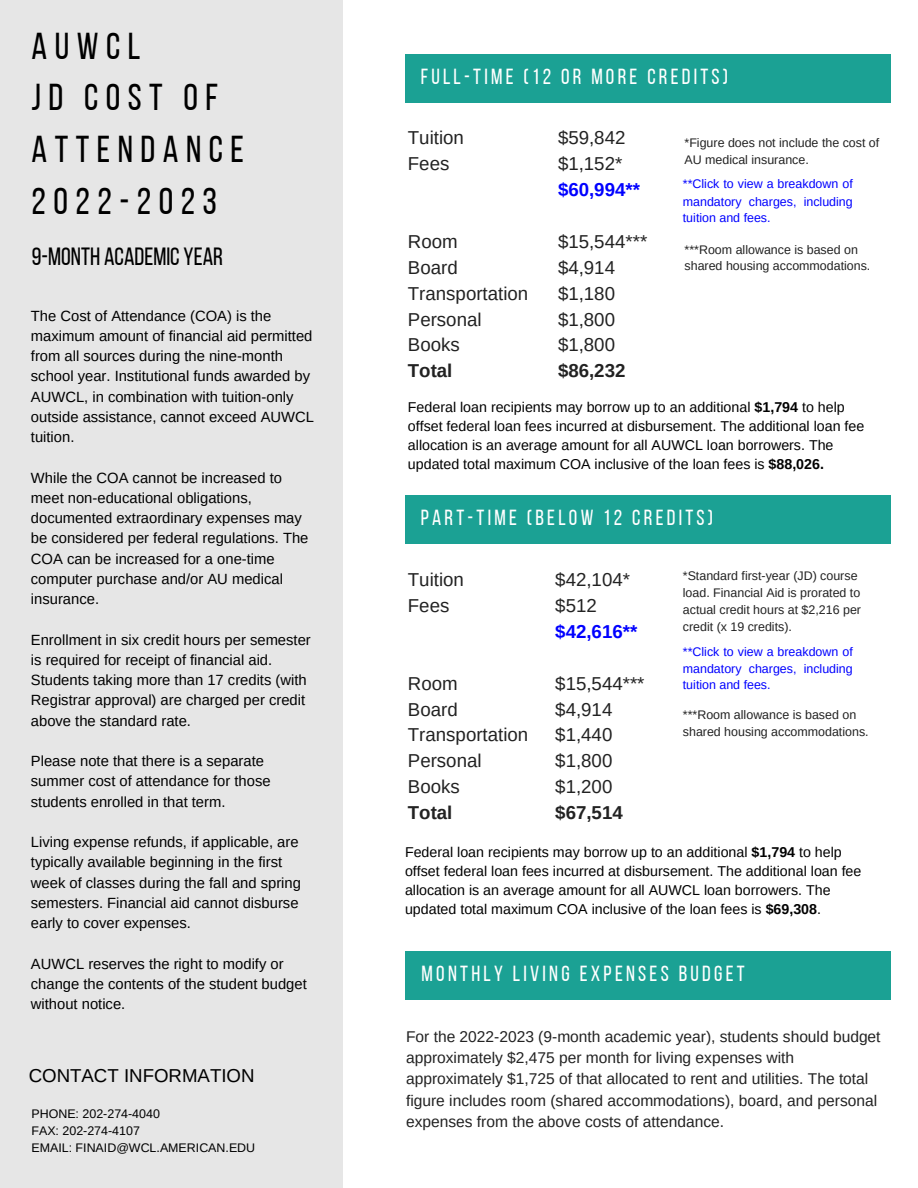
<style>
.page{position:relative;width:918px;height:1188px;background:#fff}
.page>*{position:absolute;margin:0;border:0;box-sizing:border-box;transform-origin:0 0}
.t1{font:37.35px "Bebas Neue";letter-spacing:.2em;color:#000}
.t2{font:24.9px "Bebas Neue";color:#000}
.t3{font:21.75px "Bebas Neue";letter-spacing:.15em;color:#fff}
.t4{font:18.75px "Arimo";color:#222}
.t5{font:700 18.75px "Arimo";color:#222}
.t6{font:18.75px "Arimo";color:#000}
.t7{font:700 18.6px "Arimo";color:#00f}
.t8{font:15.6px/21.5px "Arimo";color:#222}
.t9{font:14.85px/20.2px "Arimo";color:#000}
.t10{font:14.25px/19.2px "Arimo";color:#000}
.t11{font:12.45px/16.8px "Arimo";color:#222}
.t12{font:12.45px/16.8px "Arimo";color:#00f;text-align:justify}
.t13{font:12.45px "Arimo";color:#000}
.s1{font-weight:700}
</style>
<div class="page">
<div style="left:405px;top:951px;width:486px;height:49px;background:#1ba194"></div>
<div style="left:405px;top:495px;width:486px;height:49px;background:#1ba194"></div>
<div style="left:405px;top:55px;width:486px;height:48px;background:#1ba194"></div>
<div style="left:0;top:0;width:342px;height:1188px;background:#e6e6e6"></div>
<p class="t1" style="left:32px;top:31px;width:110px">AUWCL</p>
<p class="t1" style="left:32px;top:82px;width:188px">JD COST OF</p>
<p class="t1" style="left:32px;top:134px;width:214px">ATTENDANCE</p>
<p class="t1" style="left:32px;top:186px;width:187px">2022-2023</p>
<p class="t2" style="left:32px;top:246px;width:193px">9-MONTH ACADEMIC YEAR</p>
<p class="t9" style="left:31px;top:305px;width:285px">The Cost of Attendance (COA) is the maximum amount of financial aid permitted from all sources during the nine-month school year. Institutional funds awarded by AUWCL, in combination with tuition-only outside assistance, cannot exceed AUWCL tuition.</p>
<p class="t9" style="left:31px;top:467px;width:279px">While the COA cannot be increased to meet non-educational obligations, documented extraordinary expenses may be considered per federal regulations. The COA can be increased for a one-time computer purchase and/or AU medical insurance.</p>
<p class="t9" style="left:31px;top:629px;width:281px">Enrollment in six credit hours per semester is required for receipt of financial aid.<br>Students taking more than 17 credits (with Registrar approval) are charged per credit above the standard rate.</p>
<p class="t9" style="left:31px;top:751px;width:241px">Please note that there is a separate summer cost of attendance for those students enrolled in that term.</p>
<p class="t9" style="left:31px;top:832px;width:272px">Living expense refunds, if applicable, are typically available beginning in the first week of classes during the fall and spring semesters. Financial aid cannot disburse early to cover expenses.</p>
<p class="t9" style="left:31px;top:953px;width:277px">AUWCL reserves the right to modify or change the contents of the student budget without notice.</p>
<p class="t6" style="left:29px;top:1065px;width:227px">CONTACT INFORMATION</p>
<p class="t13" style="left:32px;top:1107px;width:130px">PHONE: 202-274-4040</p>
<p class="t13" style="left:32px;top:1124px;width:110px">FAX: 202-274-4107</p>
<p class="t13" style="left:32px;top:1141px;width:225px">EMAIL: FINAID@WCL.AMERICAN.EDU</p>
<p class="t3" style="left:421px;top:68px;width:309px">FULL-TIME (12 OR MORE CREDITS)</p>
<p class="t4" style="left:408px;top:128px;width:58px">Tuition</p>
<p class="t4" style="left:408px;top:153px;width:43px">Fees</p>
<p class="t4" style="left:408px;top:231px;width:51px">Room</p>
<p class="t4" style="left:408px;top:257px;width:51px">Board</p>
<p class="t4" style="left:408px;top:283px;width:122px">Transportation</p>
<p class="t4" style="left:408px;top:309px;width:75px">Personal</p>
<p class="t4" style="left:408px;top:335px;width:53px">Books</p>
<p class="t5" style="left:408px;top:360px;width:46px">Total</p>
<p class="t4" style="left:558px;top:128px;width:69px">$59,842</p>
<p class="t4" style="left:558px;top:153px;width:66px">$1,152*</p>
<p class="t7" style="left:558px;top:179px;width:84px">$60,994**</p>
<p class="t4" style="left:558px;top:231px;width:91px">$15,544***</p>
<p class="t4" style="left:558px;top:257px;width:59px">$4,914</p>
<p class="t4" style="left:558px;top:283px;width:59px">$1,180</p>
<p class="t4" style="left:558px;top:309px;width:59px">$1,800</p>
<p class="t4" style="left:558px;top:335px;width:59px">$1,800</p>
<p class="t5" style="left:558px;top:360px;width:69px">$86,232</p>
<p class="t11" style="left:685px;top:134px;width:196px">*Figure does not include the cost of<br>AU medical insurance.</p>
<p class="t12" style="left:683px;top:176px;width:171px">**Click to view a breakdown of mandatory charges, including tuition and fees.</p>
<p class="t11" style="left:685px;top:241px;width:187px">***Room allowance is based on shared housing accommodations.</p>
<p class="t10" style="left:408px;top:397px;width:458px">Federal loan recipients may borrow up to an additional <span class="s1">$1,794</span> to help offset federal loan fees incurred at disbursement. The additional loan fee allocation is an average amount for all AUWCL loan borrowers. The updated total maximum COA inclusive of the loan fees is <span class="s1">$88,026.</span></p>
<p class="t3" style="left:421px;top:509px;width:294px">PART-TIME (BELOW 12 CREDITS)</p>
<p class="t4" style="left:408px;top:569px;width:58px">Tuition</p>
<p class="t4" style="left:408px;top:595px;width:43px">Fees</p>
<p class="t4" style="left:408px;top:673px;width:51px">Room</p>
<p class="t4" style="left:408px;top:699px;width:51px">Board</p>
<p class="t4" style="left:408px;top:725px;width:122px">Transportation</p>
<p class="t4" style="left:408px;top:750px;width:75px">Personal</p>
<p class="t4" style="left:408px;top:776px;width:53px">Books</p>
<p class="t5" style="left:408px;top:802px;width:46px">Total</p>
<p class="t4" style="left:555px;top:569px;width:76px">$42,104*</p>
<p class="t4" style="left:555px;top:595px;width:43px">$512</p>
<p class="t7" style="left:555px;top:621px;width:84px">$42,616**</p>
<p class="t4" style="left:555px;top:673px;width:91px">$15,544***</p>
<p class="t4" style="left:555px;top:699px;width:59px">$4,914</p>
<p class="t4" style="left:555px;top:725px;width:59px">$1,440</p>
<p class="t4" style="left:555px;top:750px;width:59px">$1,800</p>
<p class="t4" style="left:555px;top:776px;width:59px">$1,200</p>
<p class="t5" style="left:555px;top:802px;width:69px">$67,514</p>
<p class="t11" style="left:683px;top:567px;width:180px">*Standard first-year (JD) course load. Financial Aid is prorated to actual credit hours at $2,216 per credit (x 19 credits).</p>
<p class="t12" style="left:683px;top:643px;width:171px">**Click to view a breakdown of mandatory charges, including tuition and fees.</p>
<p class="t11" style="left:683px;top:707px;width:187px">***Room allowance is based on shared housing accommodations.</p>
<p class="t10" style="left:405px;top:842px;width:458px">Federal loan recipients may borrow up to an additional <span class="s1">$1,794</span> to help offset federal loan fees incurred at disbursement. The additional loan fee allocation is an average amount for all AUWCL loan borrowers. The updated total maximum COA inclusive of the loan fees is <span class="s1">$69,308</span>.</p>
<p class="t3" style="left:422px;top:965px;width:325px">MONTHLY LIVING EXPENSES BUDGET</p>
<p class="t8" style="left:406px;top:1025px;width:476px">For the 2022-2023 (9-month academic year), students should budget approximately $2,475 per month for living expenses with approximately $1,725 of that allocated to rent and utilities. The total figure includes room (shared accommodations), board, and personal expenses from the above costs of attendance.</p>
</div>
